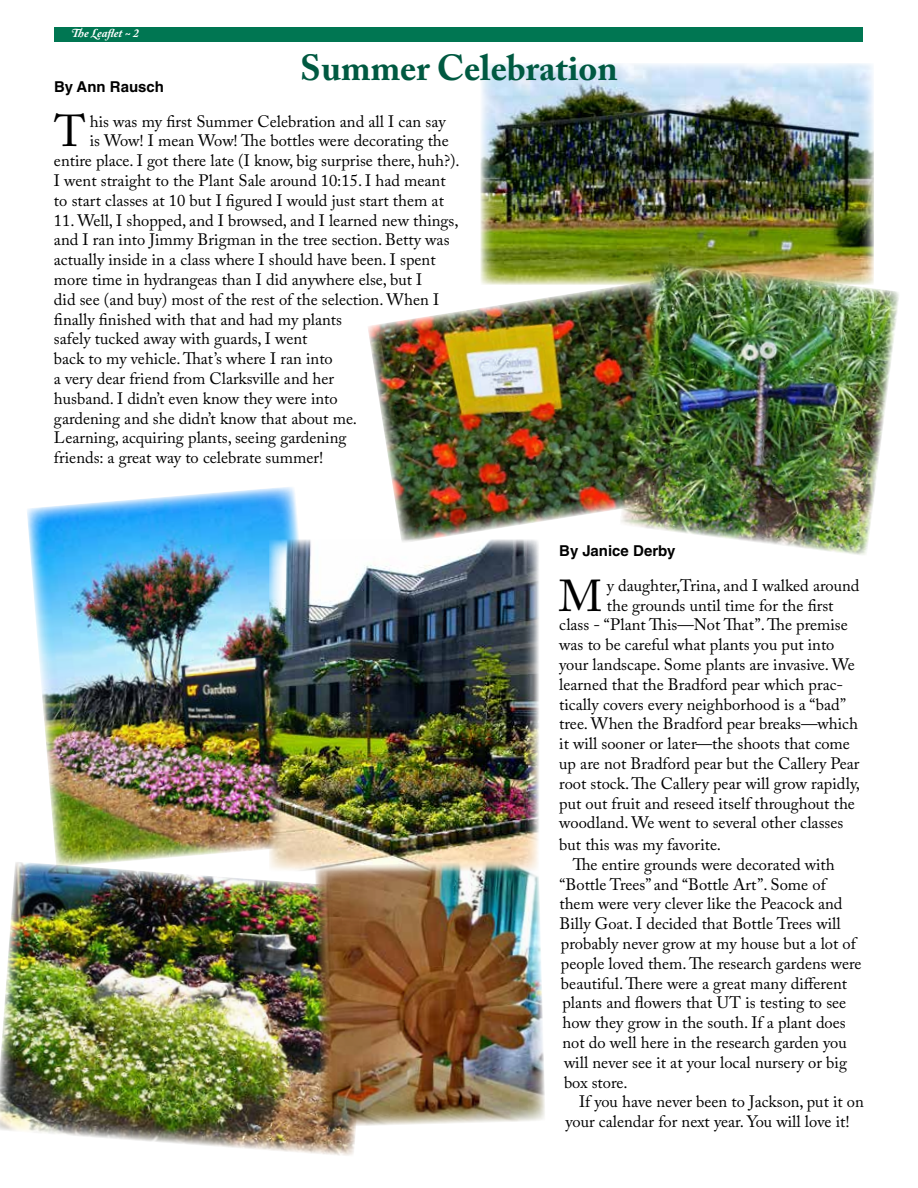
<style>
.page{position:relative;width:918px;height:1188px;background:#fff}
.page>*{position:absolute;margin:0;border:0;box-sizing:border-box;transform-origin:0 0}
.t1{font:44.4px "Adobe Caslon Pro";color:#000}
.t2{font:700 36px "Adobe Caslon Pro";color:#005941}
.t3{font:16.5px/19.8px "Adobe Caslon Pro";color:#000}
.t4{font:700 15px "Helvetica LT Std";color:#000}
.t5{font:italic 700 12px "Adobe Caslon Pro";color:#fff}
</style>
<div class="page">
<div style="left:55px;top:27px;width:808px;height:14px;background:#007652"></div>
<img style="left:368px;top:284px;width:251px;height:256px">
<img style="left:0;top:862px;width:356px;height:294px">
<img style="left:315px;top:871px;width:230px;height:256px">
<img style="left:481px;top:63px;width:393px;height:221px">
<img style="left:619px;top:260px;width:280px;height:295px">
<img style="left:27px;top:487px;width:283px;height:380px">
<img style="left:269px;top:540px;width:270px;height:331px">
<p class="t5" style="left:72px;top:26px;width:69px">The Leaflet ~ 2</p>
<h2 class="t2" style="left:300px;top:47px;width:319px">Summer Celebration</h2>
<p class="t4" style="left:54px;top:77px;width:111px">By Ann Rausch</p>
<h1 class="t1" style="left:54px;top:105px;width:33px">T</h1>
<p class="t3" style="left:90px;top:111px;width:357px">his was my first Summer Celebration and all I can say</p>
<p class="t3" style="left:90px;top:131px;width:361px">is Wow! I mean Wow! The bottles were decorating the</p>
<p class="t3" style="left:54px;top:151px;width:407px">entire place. I got there late (I know, big surprise there, huh?).</p>
<p class="t3" style="left:54px;top:170px;width:393px">I went straight to the Plant Sale around 10:15. I had meant</p>
<p class="t3" style="left:54px;top:190px;width:391px">to start classes at 10 but I figured I would just start them at</p>
<p class="t3" style="left:54px;top:210px;width:406px">11. Well, I shopped, and I browsed, and I learned new things, and I ran into Jimmy Brigman in the tree section. Betty was actually inside in a class where I should have been. I spent more time in hydrangeas than I did anywhere else, but I<br>did see (and buy) most of the rest of the selection. When I finally finished with that and had my plants<br>safely tucked away with guards, I went<br>back to my vehicle. That’s where I ran into<br>a very dear friend from Clarksville and her<br>husband. I didn’t even know they were into<br>gardening and she didn’t know that about me.<br>Learning, acquiring plants, seeing gardening<br>friends: a great way to celebrate summer!</p>
<p class="t4" style="left:559px;top:542px;width:118px">By Janice Derby</p>
<h1 class="t1" style="left:559px;top:569px;width:45px">M</h1>
<p class="t3" style="left:607px;top:575px;width:254px">y daughter,Trina, and I walked around</p>
<p class="t3" style="left:607px;top:595px;width:228px">the grounds until time for the first</p>
<p class="t3" style="left:559px;top:615px;width:290px">class - “Plant This—Not That”. The premise</p>
<p class="t3" style="left:559px;top:635px;width:277px">was to be careful what plants you put into</p>
<p class="t3" style="left:559px;top:654px;width:297px">your landscape. Some plants are invasive. We</p>
<p class="t3" style="left:559px;top:674px;width:285px">learned that the Bradford pear which prac-</p>
<p class="t3" style="left:559px;top:694px;width:288px">tically covers every neighborhood is a “bad”</p>
<p class="t3" style="left:559px;top:714px;width:300px">tree. When the Bradford pear breaks—which</p>
<p class="t3" style="left:559px;top:734px;width:292px">it will sooner or later—the shoots that come</p>
<p class="t3" style="left:559px;top:753px;width:302px">up are not Bradford pear but the Callery Pear</p>
<p class="t3" style="left:559px;top:773px;width:302px">root stock. The Callery pear will grow rapidly,</p>
<p class="t3" style="left:559px;top:793px;width:297px">put out fruit and reseed itself throughout the</p>
<p class="t3" style="left:559px;top:813px;width:286px">woodland. We went to several other classes</p>
<p class="t3" style="left:559px;top:834px;width:163px">but this was my favorite.</p>
<p class="t3" style="left:573px;top:854px;width:263px">The entire grounds were decorated with</p>
<p class="t3" style="left:559px;top:874px;width:268px">“Bottle Trees” and “Bottle Art”. Some of</p>
<p class="t3" style="left:559px;top:894px;width:285px">them were very clever like the Peacock and</p>
<p class="t3" style="left:559px;top:914px;width:283px">Billy Goat. I decided that Bottle Trees will</p>
<p class="t3" style="left:561px;top:933px;width:296px">probably never grow at my house but a lot of</p>
<p class="t3" style="left:561px;top:953px;width:302px">people loved them. The research gardens were</p>
<p class="t3" style="left:561px;top:973px;width:288px">beautiful. There were a great many different</p>
<p class="t3" style="left:563px;top:993px;width:285px">plants and flowers that UT is testing to see</p>
<p class="t3" style="left:563px;top:1013px;width:285px">how they grow in the south. If a plant does</p>
<p class="t3" style="left:563px;top:1032px;width:286px">not do well here in the research garden you</p>
<p class="t3" style="left:564px;top:1052px;width:285px">will never see it at your local nursery or big</p>
<p class="t3" style="left:564px;top:1072px;width:65px">box store.</p>
<p class="t3" style="left:579px;top:1092px;width:286px">If you have never been to Jackson, put it on</p>
<p class="t3" style="left:566px;top:1112px;width:286px">your calendar for next year. You will love it!</p>
</div>
